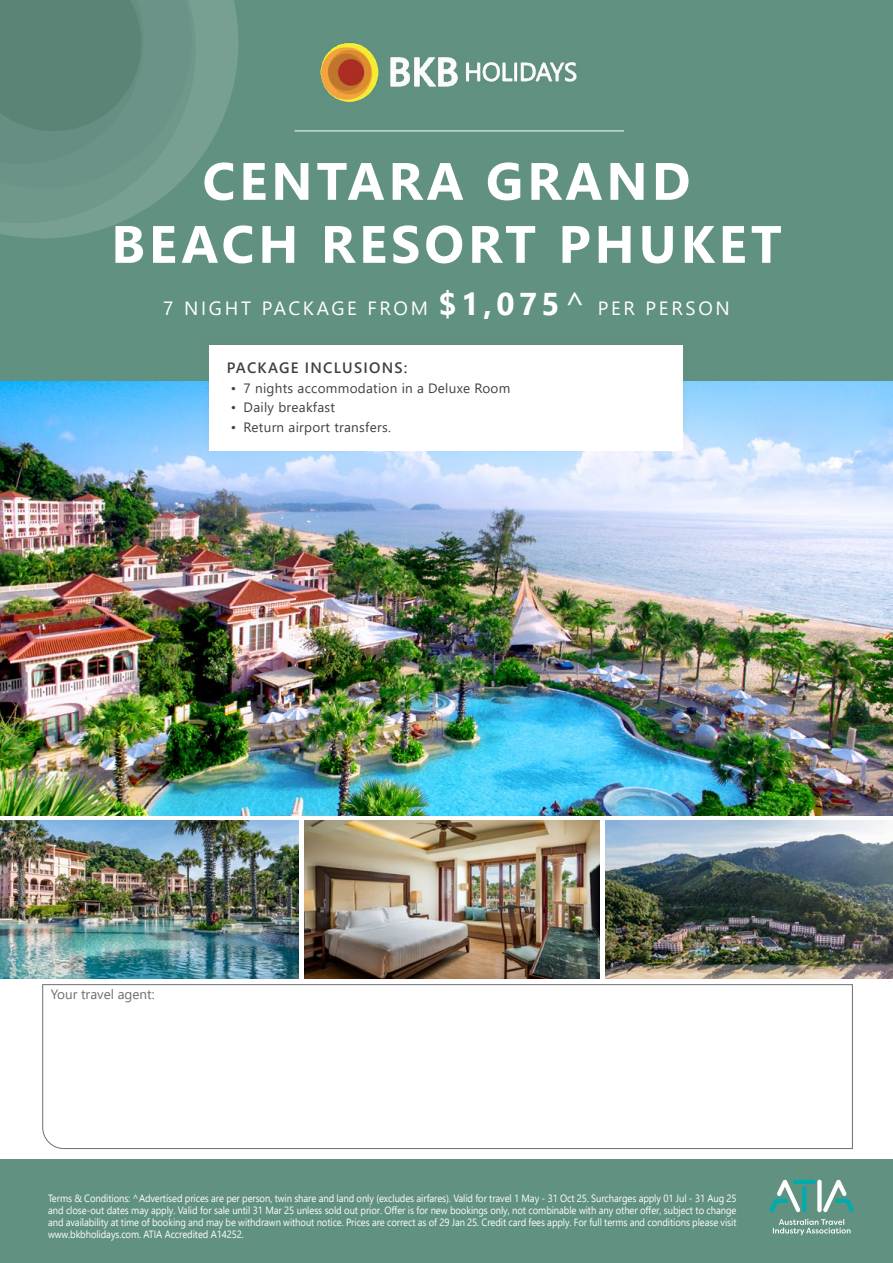
<style>
.page{position:relative;width:893px;height:1263px;background:#fff}
.page>*{position:absolute;margin:0;border:0;box-sizing:border-box;transform-origin:0 0}
.t1{font:700 60px "Segoe UI";letter-spacing:.07em;color:#fff}
.t2{font:700 52.5px "Segoe UI";letter-spacing:.075em;color:#fff}
.t3{font:700 48px "Segoe UI";color:#fff}
.t4{font:19.2px "Segoe UI";letter-spacing:.14em;color:#fff}
.t5{font:600 15px "Segoe UI";letter-spacing:.085em;color:#414042}
.t6{font:13.5px "Segoe UI";letter-spacing:.02em;color:#414042}
.t7{font:13.5px "Segoe UI";color:#6d6e71}
.t8{font:10.5px/12px "Segoe UI";letter-spacing:-.01em;color:#fff;text-align:justify;scale:.9 1}
.s1{font-weight:700;font-size:31.5px}
.s2{font-size:31.5px}
</style>
<div class="page">
<img style="left:0;top:380px;width:893px;height:436px">
<div style="left:0;top:1159px;width:893px;height:104px;background:#619181"></div>
<img style="left:606px;top:821px;width:287px;height:158px">
<div style="left:0;top:0;width:893px;height:380px;background:#619181"></div>
<hr style="left:294px;top:131px;width:330px;height:1px;background:#fff">
<img style="left:320px;top:42px;width:257px;height:60px">
<svg style="left:220px;top:0;width:18px;height:124px;fill:#779f92"></svg>
<svg style="left:0;top:0;width:220px;height:238px;fill:#6f978a"></svg>
<svg style="left:0;top:0;width:213px;height:210px"></svg>
<svg style="left:42px;top:984px;width:811px;height:165px"></svg>
<div style="left:201px;top:332px;width:490px;height:123px;background:#6d6e71;opacity:.11"></div>
<div style="left:210px;top:345px;width:473px;height:106px;background:#fff"></div>
<svg style="left:823px;top:1180px;width:31px;height:32px"></svg>
<svg style="left:770px;top:1180px;width:30px;height:32px"></svg>
<svg style="left:802px;top:1186px;width:4px;height:26px"></svg>
<hr style="left:793px;top:1180px;width:23px;height:4px;background:#00abac;border-radius:2px">
<div style="left:817px;top:1180px;width:5px;height:32px;background:#fff;border-radius:2px"></div>
<svg style="left:773px;top:1219px;width:77px;height:16px"></svg>
<img style="left:304px;top:821px;width:296px;height:158px">
<img style="left:0;top:821px;width:299px;height:158px">
<h1 class="t1" style="left:47px;top:88px;width:306px">SAL SALIS</h1>
<h2 class="t2" style="left:47px;top:132px;width:645px"><sub>STAY&amp;</sub>CENTARA GRAND</h2>
<h3 class="t3" style="left:216px;top:146px;width:139px">SWIM</h3>
<h2 class="t2" style="left:111px;top:195px;width:672px">BEACH RESORT PHUKET</h2>
<h3 class="t4" style="left:163px;top:290px;width:568px">7 NIGHT PACKAGE FROM <span class="s1">$1,075</span><span class="s2">^</span> PER PERSON</h3>
<h3 class="t5" style="left:227px;top:354px;width:182px">PACKAGE INCLUSIONS:</h3>
<p class="t6" style="left:231px;top:375px;width:281px">• 7 nights accommodation in a Deluxe Room</p>
<p class="t6" style="left:231px;top:395px;width:106px">• Daily breakfast</p>
<p class="t6" style="left:231px;top:414px;width:162px">• Return airport transfers.</p>
<p class="t7" style="left:51px;top:981px;width:105px">Your travel agent:</p>
<p class="t8" style="left:48px;top:1191px;width:767px">Terms &amp; Conditions: ^Advertised prices are per person, twin share and land only (excludes airfares). Valid for travel 1 May - 31 Oct 25. Surcharges apply 01 Jul - 31 Aug 25 and close-out dates may apply. Valid for sale until 31 Mar 25 unless sold out prior. Offer is for new bookings only, not combinable with any other offer, subject to change and availability at time of booking and may be withdrawn without notice. Prices are correct as of 29 Jan 25. Credit card fees apply. For full terms and conditions please visit www.bkbholidays.com. ATIA Accredited A14252.</p>
</div>
